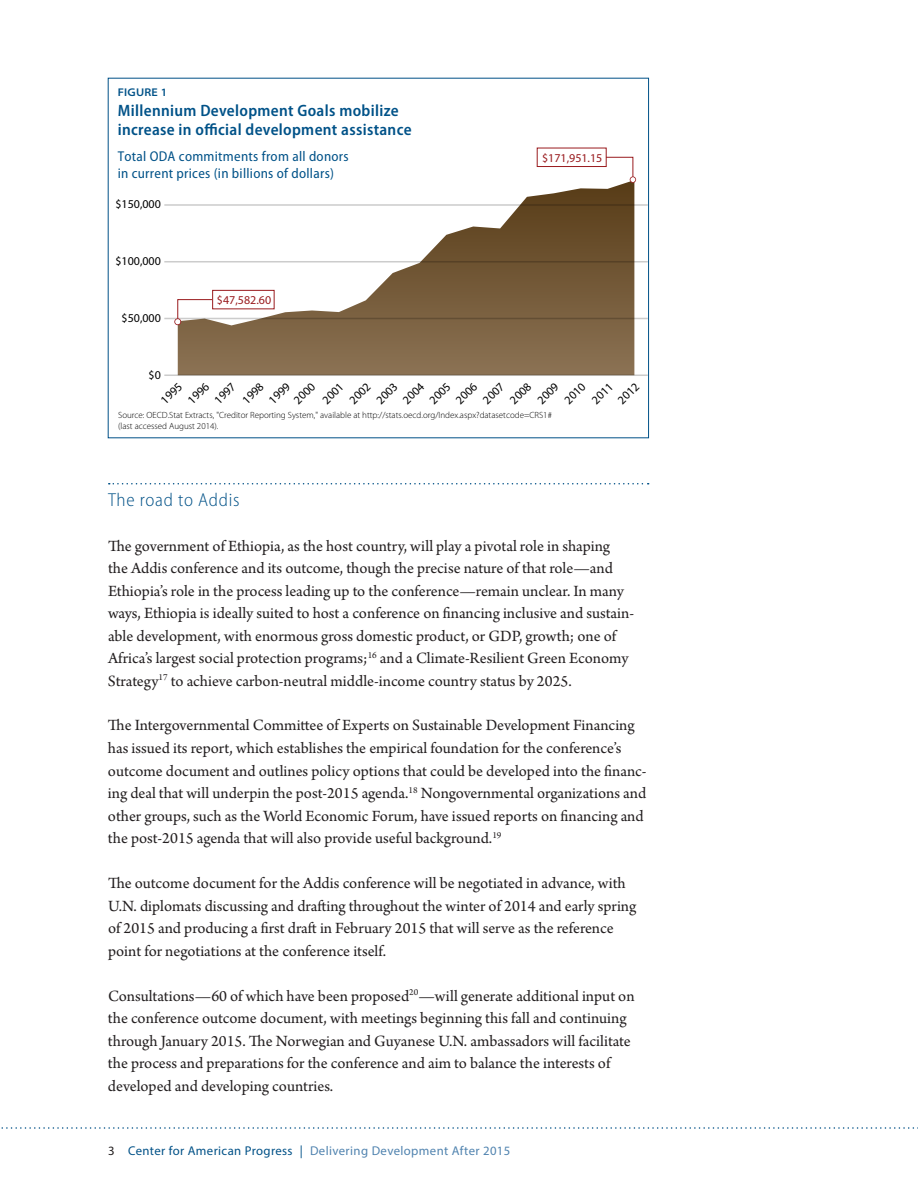
<style>
.page{position:relative;width:918px;height:1188px;background:#fff}
.page>*{position:absolute;margin:0;border:0;box-sizing:border-box;transform-origin:0 0}
.t1{font:300 semi-condensed 18.75px "Myriad Pro";letter-spacing:.04em;color:#005187}
.t2{font:16.5px/22.5px "Arno Pro";color:#231f20}
.t3{font:600 semi-condensed 16.5px/19.5px "Myriad Pro";letter-spacing:.02em;color:#005288}
.t4{font:semi-condensed 14.25px/17.1px "Myriad Pro";letter-spacing:.02em;color:#005288}
.t5{font:12.75px "Myriad Pro";letter-spacing:.03em;color:#5083af}
.t6{font:12px "Myriad Pro";color:#000}
.t7{font:12px "Myriad Pro";color:#991b1e}
.t8{font:600 semi-expanded 11.25px "Myriad Pro";letter-spacing:.02em;color:#005288}
.t9{font:300 9px/10.8px "Myriad Pro";color:#000}
.s1{color:#231f20}
.s2{color:#005187}
</style>
<div class="page">
<svg style="left:1px;top:1127px;width:917px;height:2px"></svg>
<svg style="left:109px;top:483px;width:540px;height:1px"></svg>
<svg style="left:178px;top:183px;width:456px;height:191px"></svg>
<hr style="left:164px;top:374px;width:484px;height:2px;background:#ccc">
<hr style="left:164px;top:318px;width:484px;height:1px;background:#ccc">
<hr style="left:164px;top:261px;width:484px;height:2px;background:#ccc">
<hr style="left:164px;top:204px;width:484px;height:2px;background:#ccc">
<svg style="left:174px;top:299px;width:91px;height:26px"></svg>
<div style="left:213px;top:290px;width:61px;height:19px;background:#fff"></div>
<div style="left:212px;top:290px;width:62px;height:19px;border:1px solid #991b1e"></div>
<svg style="left:607px;top:157px;width:29px;height:26px"></svg>
<div style="left:537px;top:148px;width:70px;height:19px;border:1px solid #991b1e"></div>
<p class="t8" style="left:118px;top:86px;width:51px">FIGURE 1</p>
<p class="t3" style="left:118px;top:101px;width:295px">Millennium Development Goals mobilize increase in official development assistance</p>
<p class="t4" style="left:118px;top:148px;width:233px">Total ODA commitments from all donors in current prices (in billions of dollars)</p>
<p class="t6" style="left:115px;top:197px;width:47px">$150,000</p>
<p class="t6" style="left:115px;top:254px;width:47px">$100,000</p>
<p class="t6" style="left:122px;top:311px;width:41px">$50,000</p>
<p class="t6" style="left:149px;top:367px;width:14px">$0</p>
<p class="t7" style="left:217px;top:292px;width:56px">$47,582.60</p>
<p class="t7" style="left:542px;top:150px;width:62px">$171,951.15</p>
<p class="t6" style="left:158px;top:397px;width:26px;rotate:-45deg">1995</p>
<p class="t6" style="left:185px;top:397px;width:26px;rotate:-45deg">1996</p>
<p class="t6" style="left:211px;top:397px;width:26px;rotate:-45deg">1997</p>
<p class="t6" style="left:239px;top:397px;width:26px;rotate:-45deg">1998</p>
<p class="t6" style="left:266px;top:397px;width:26px;rotate:-45deg">1999</p>
<p class="t6" style="left:291px;top:397px;width:26px;rotate:-45deg">2000</p>
<p class="t6" style="left:319px;top:397px;width:26px;rotate:-45deg">2001</p>
<p class="t6" style="left:346px;top:397px;width:26px;rotate:-45deg">2002</p>
<p class="t6" style="left:373px;top:397px;width:26px;rotate:-45deg">2003</p>
<p class="t6" style="left:400px;top:397px;width:26px;rotate:-45deg">2004</p>
<p class="t6" style="left:426px;top:397px;width:26px;rotate:-45deg">2005</p>
<p class="t6" style="left:453px;top:397px;width:26px;rotate:-45deg">2006</p>
<p class="t6" style="left:480px;top:397px;width:26px;rotate:-45deg">2007</p>
<p class="t6" style="left:507px;top:397px;width:26px;rotate:-45deg">2008</p>
<p class="t6" style="left:534px;top:397px;width:26px;rotate:-45deg">2009</p>
<p class="t6" style="left:561px;top:397px;width:26px;rotate:-45deg">2010</p>
<p class="t6" style="left:589px;top:397px;width:26px;rotate:-45deg">2011</p>
<p class="t6" style="left:615px;top:397px;width:26px;rotate:-45deg">2012</p>
<p class="t9" style="left:118px;top:409px;width:435px">Source: OECD.Stat Extracts, "Creditor Reporting System," available at http://stats.oecd.org/Index.aspx?datasetcode=CRS1# (last accessed August 2014).</p>
<p class="t1" style="left:108px;top:489px;width:133px">The road to Addis</p>
<p class="t2" style="left:108px;top:535px;width:528px">The government of Ethiopia, as the host country, will play a pivotal role in shaping the Addis conference and its outcome, though the precise nature of that role—and Ethiopia’s role in the process leading up to the conference—remain unclear. In many ways, Ethiopia is ideally suited to host a conference on financing inclusive and sustain&shy;able development, with enormous gross domestic product, or GDP, growth; one of Africa’s largest social protection programs;<sup>16</sup> and a Climate-Resilient Green Economy Strategy<sup>17</sup> to achieve carbon-neutral middle-income country status by 2025.</p>
<p class="t2" style="left:108px;top:715px;width:540px">The Intergovernmental Committee of Experts on Sustainable Development Financing has issued its report, which establishes the empirical foundation for the conference’s outcome document and outlines policy options that could be developed into the financ&shy;ing deal that will underpin the post-2015 agenda.<sup>18</sup> Nongovernmental organizations and other groups, such as the World Economic Forum, have issued reports on financing and the post-2015 agenda that will also provide useful background.<sup>19</sup></p>
<p class="t2" style="left:108px;top:873px;width:530px">The outcome document for the Addis conference will be negotiated in advance, with U.N. diplomats discussing and drafting throughout the winter of 2014 and early spring of 2015 and producing a first draft in February 2015 that will serve as the reference point for negotiations at the conference itself.</p>
<p class="t2" style="left:108px;top:985px;width:528px">Consultations—60 of which have been proposed<sup>20</sup>—will generate additional input on the conference outcome document, with meetings beginning this fall and continuing through January 2015. The Norwegian and Guyanese U.N. ambassadors will facilitate the process and preparations for the conference and aim to balance the interests of developed and developing countries.</p>
<p class="t5" style="left:108px;top:1143px;width:404px"><span class="s1">3</span> <span class="s2">Center for American Progress |</span> Delivering Development After 2015</p>
</div>
